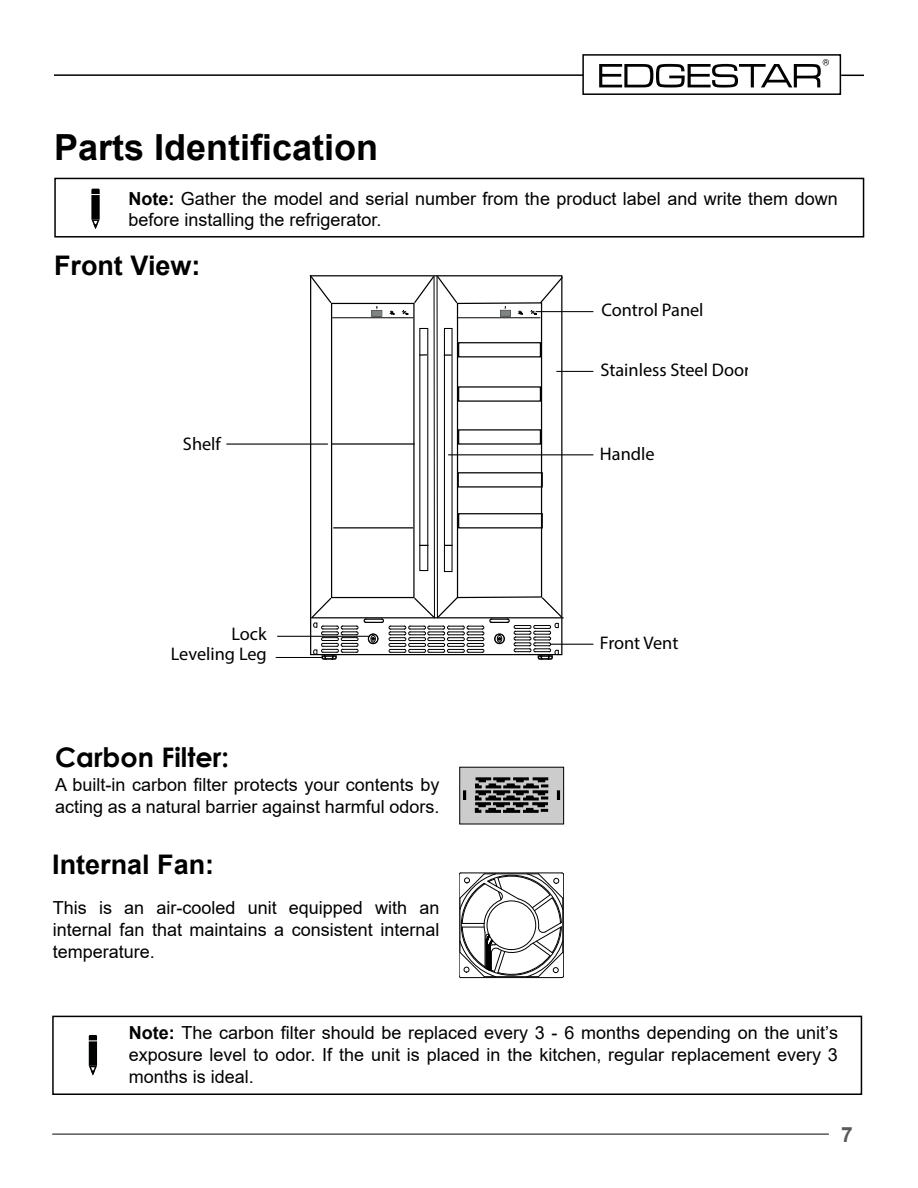
<style>
.page{position:relative;width:918px;height:1188px;background:#fff}
.page>*{position:absolute;margin:0;border:0;box-sizing:border-box;transform-origin:0 0}
.t1{font:700 36px "Arial";color:#000}
.t2{font:700 27px "Arial";color:#000}
.t3{font:700 27px "Century Gothic";color:#000}
.t4{font:700 21px "Arial";color:#58595b}
.t5{font:18.3px/20.1px "Myriad Pro";color:#000;text-align:right}
.t6{font:18px/21.6px "Arial";color:#000}
.s1{font-weight:700}
</style>
<div class="page">
<svg style="left:599px;top:59px;width:230px;height:29px"></svg>
<hr style="left:52px;top:1133px;width:777px;height:2px;background:#58595b">
<hr style="left:54px;top:74px;width:529px;height:2px;background:#000">
<svg style="left:841px;top:75px;width:23px;height:1px"></svg>
<div style="left:582px;top:54px;width:259px;height:41px;border:2px solid #000"></div>
<div style="left:54px;top:178px;width:810px;height:60px;border:2px solid #000"></div>
<svg style="left:459px;top:873px;width:105px;height:105px"></svg>
<svg style="left:91px;top:189px;width:9px;height:5px"></svg>
<svg style="left:91px;top:219px;width:9px;height:10px"></svg>
<div style="left:91px;top:195px;width:9px;height:24px;background:#000101"></div>
<hr style="left:226px;top:444px;width:102px;height:1px;background:#000">
<hr style="left:277px;top:636px;width:92px;height:1px;background:#000">
<hr style="left:551px;top:644px;width:42px;height:1px;background:#000">
<hr style="left:448px;top:455px;width:145px;height:1px;background:#000">
<hr style="left:556px;top:371px;width:37px;height:1px;background:#000">
<hr style="left:536px;top:311px;width:57px;height:1px;background:#000">
<hr style="left:276px;top:657px;width:47px;height:1px;background:#000">
<svg style="left:308px;top:275px;width:256px;height:385px"></svg>
<svg style="left:89px;top:1035px;width:8px;height:5px"></svg>
<svg style="left:88px;top:1065px;width:9px;height:11px"></svg>
<div style="left:89px;top:1041px;width:8px;height:25px;background:#000101"></div>
<div style="left:52px;top:1016px;width:810px;height:79px;border:2px solid #000"></div>
<div style="left:460px;top:767px;width:104px;height:57px;background:#ccc"></div>
<div style="left:459px;top:767px;width:105px;height:57px;border:1px solid #000"></div>
<svg style="left:557px;top:790px;width:3px;height:10px"></svg>
<svg style="left:463px;top:790px;width:3px;height:10px"></svg>
<svg style="left:475px;top:777px;width:74px;height:36px"></svg>
<h1 class="t1" style="left:54px;top:122px;width:326px">Parts Identification</h1>
<p class="t6" style="left:128px;top:187px;width:711px"><span class="s1">Note:</span> Gather the model and serial number from the product label and write them down before installing the refrigerator.</p>
<h2 class="t2" style="left:54px;top:247px;width:148px">Front View:</h2>
<p class="t5" style="left:183px;top:433px;width:39px">Shelf</p>
<p class="t5" style="left:171px;top:624px;width:97px">Lock<br>Leveling Leg</p>
<h2 class="t3" style="left:55px;top:737px;width:175px">Carbon Filter:</h2>
<p class="t6" style="left:55px;top:774px;width:386px">A built-in carbon filter protects your contents by acting as a natural barrier against harmful odors.</p>
<h2 class="t2" style="left:52px;top:845px;width:164px">Internal Fan:</h2>
<p class="t6" style="left:53px;top:897px;width:388px;text-align:justify">This is an air-cooled unit equipped with an internal fan that maintains a consistent internal temperature.</p>
<p class="t5" style="left:601px;top:300px;width:104px">Control Panel</p>
<p class="t5" style="left:600px;top:360px;width:151px">Stainless Steel Door</p>
<p class="t5" style="left:600px;top:444px;width:56px">Handle</p>
<p class="t5" style="left:600px;top:633px;width:80px">Front Vent</p>
<p class="t6" style="left:129px;top:1022px;width:711px;text-align:justify"><span class="s1">Note:</span> The carbon filter should be replaced every 3 - 6 months depending on the unit’s exposure level to odor. If the unit is placed in the kitchen, regular replacement every 3 months is ideal.</p>
<p class="t4" style="left:841px;top:1120px;width:13px">7</p>
</div>
